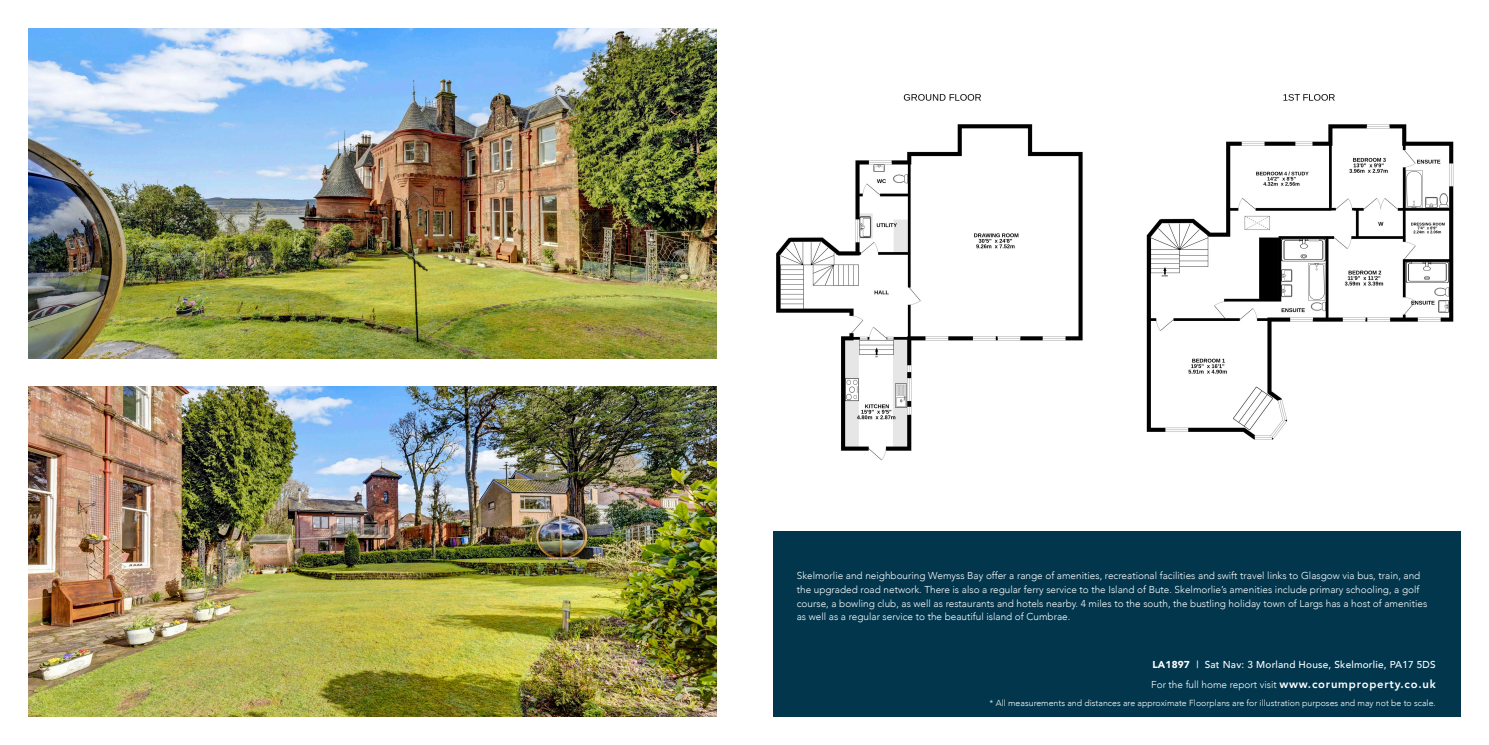
<style>
.page{position:relative;width:1489px;height:745px;background:#fff}
.page>*{position:absolute;margin:0;border:0;box-sizing:border-box;transform-origin:0 0}
.t1{font:300 10px/13.8px "Avenir";color:#fff}
.t2{font:500 10px "Avenir";letter-spacing:.02em;color:#fff}
.t3{font:300 8.75px "Avenir";color:#fff}
.s1{font-weight:900}
.s2{font-weight:800;font-size:11.25px}
</style>
<div class="page">
<div style="left:772px;top:531px;width:688px;height:185px;background:#01364d"></div>
<img style="left:28px;top:386px;width:688px;height:330px">
<img style="left:28px;top:28px;width:688px;height:330px">
<img style="left:776px;top:94px;width:678px;height:367px">
<p class="t1" style="left:796px;top:568px;width:632px">Skelmorlie and neighbouring Wemyss Bay offer a range of amenities, recreational facilities and swift travel links to Glasgow via bus, train, and the upgraded road network. There is also a regular ferry service to the Island of Bute. Skelmorlie’s amenities include primary schooling, a golf course, a bowling club, as well as restaurants and hotels nearby. 4 miles to the south, the bustling holiday town of Largs has a host of amenities as well as a regular service to the beautiful island of Cumbrae.</p>
<p class="t2" style="left:1152px;top:655px;width:285px"><span class="s1">LA1897</span> | Sat Nav: 3 Morland House, Skelmorlie, PA17 5DS</p>
<p class="t1" style="left:1151px;top:677px;width:286px">For the full home report visit <span class="s2">www.corumproperty.co.uk</span></p>
<p class="t3" style="left:989px;top:697px;width:448px">* All measurements and distances are approximate Floorplans are for illustration purposes and may not be to scale.</p>
</div>
